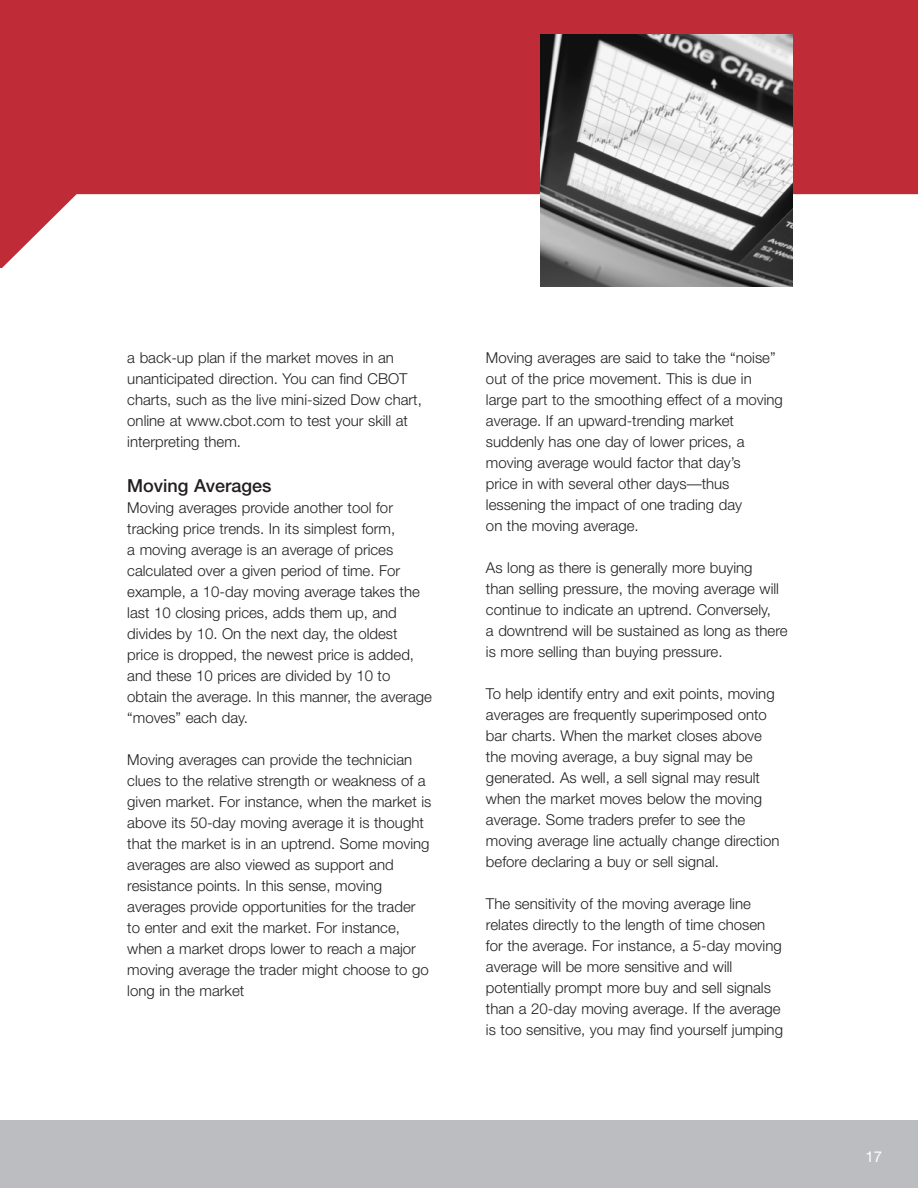
<style>
.page{position:relative;width:918px;height:1188px;background:#fff}
.page>*{position:absolute;margin:0;border:0;box-sizing:border-box;transform-origin:0 0}
.t1{font:500 18px "Helvetica Neue";color:#231f20}
.t2{font:300 15px/21px "Helvetica Neue";color:#231f20}
.t3{font:15px "Helvetica Neue";color:#fff}
</style>
<div class="page">
<div style="left:0;top:0;width:918px;height:268px;background:#bf2b37"></div>
<div style="left:2px;top:194px;width:916px;height:76px;background:#fff"></div>
<div style="left:0;top:1120px;width:918px;height:68px;background:#bcbdc0"></div>
<img style="left:540px;top:34px;width:252px;height:252px">
<p class="t2" style="left:127px;top:349px;width:296px">a back-up plan if the market moves in an unanticipated direction. You can find CBOT charts, such as the live mini-sized Dow chart, online at www.cbot.com to test your skill at interpreting them.</p>
<p class="t1" style="left:127px;top:479px;width:146px">Moving Averages</p>
<p class="t2" style="left:127px;top:499px;width:306px">Moving averages provide another tool for tracking price trends. In its simplest form,<br>a moving average is an average of prices calculated over a given period of time. For example, a 10-day moving average takes the last 10 closing prices, adds them up, and divides by 10. On the next day, the oldest price is dropped, the newest price is added, and these 10 prices are divided by 10 to obtain the average. In this manner, the average “moves” each day.</p>
<p class="t2" style="left:127px;top:751px;width:306px">Moving averages can provide the technician clues to the relative strength or weakness of a given market. For instance, when the market is above its 50-day moving average it is thought that the market is in an uptrend. Some moving averages are also viewed as support and resistance points. In this sense, moving averages provide opportunities for the trader to enter and exit the market. For instance, when a market drops lower to reach a major moving average the trader might choose to go long in the market</p>
<p class="t2" style="left:486px;top:349px;width:298px">Moving averages are said to take the “noise” out of the price movement. This is due in large part to the smoothing effect of a moving average. If an upward-trending market suddenly has one day of lower prices, a moving average would factor that day’s<br>price in with several other days—thus lessening the impact of one trading day<br>on the moving average.</p>
<p class="t2" style="left:486px;top:559px;width:303px">As long as there is generally more buying<br>than selling pressure, the moving average will continue to indicate an uptrend. Conversely,<br>a downtrend will be sustained as long as there is more selling than buying pressure.</p>
<p class="t2" style="left:486px;top:685px;width:295px">To help identify entry and exit points, moving averages are frequently superimposed onto bar charts. When the market closes above the moving average, a buy signal may be generated. As well, a sell signal may result when the market moves below the moving average. Some traders prefer to see the moving average line actually change direction before declaring a buy or sell signal.</p>
<p class="t2" style="left:486px;top:895px;width:299px">The sensitivity of the moving average line relates directly to the length of time chosen for the average. For instance, a 5-day moving average will be more sensitive and will potentially prompt more buy and sell signals than a 20-day moving average. If the average is too sensitive, you may find yourself jumping</p>
<p class="t3" style="left:866px;top:1152px;width:18px">17</p>
</div>
